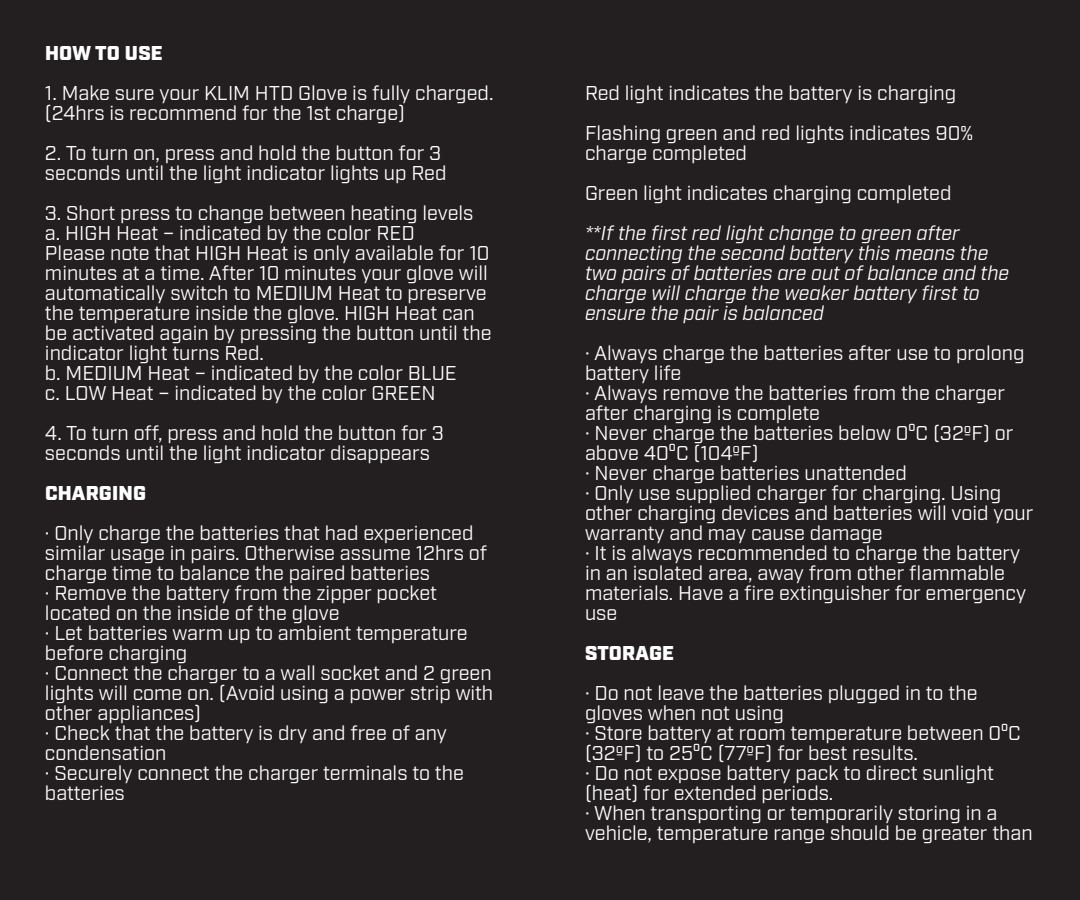
<style>
.page{position:relative;width:1080px;height:900px;background:#fff}
.page>*{position:absolute;margin:0;border:0;box-sizing:border-box;transform-origin:0 0}
.t1{font:20px/20px "Industry";color:#fff}
.t2{font:italic 20px/20px "Industry";color:#fff}
.t3{font:900 20px "Industry";letter-spacing:.01em;color:#fff}
</style>
<div class="page">
<div style="left:0;top:0;width:585px;height:900px;background:#231f20"></div>
<div style="left:495px;top:0;width:585px;height:900px;background:#231f20"></div>
<p class="t3" style="left:45px;top:41px;width:119px">HOW TO USE</p>
<p class="t1" style="left:45px;top:83px;width:450px">1. Make sure your KLIM HTD Glove is fully charged. (24hrs is recommend for the 1st charge)</p>
<p class="t1" style="left:45px;top:143px;width:403px">2. To turn on, press and hold the button for 3 seconds until the light indicator lights up Red</p>
<p class="t1" style="left:45px;top:203px;width:448px">3. Short press to change between heating levels a. HIGH Heat – indicated by the color RED<br>Please note that HIGH Heat is only available for 10 minutes at a time. After 10 minutes your glove will automatically switch to MEDIUM Heat to preserve the temperature inside the glove. HIGH Heat can be activated again by pressing the button until the indicator light turns Red.<br>b. MEDIUM Heat – indicated by the color BLUE<br>c. LOW Heat – indicated by the color GREEN</p>
<p class="t1" style="left:45px;top:423px;width:400px">4. To turn off, press and hold the button for 3 seconds until the light indicator disappears</p>
<p class="t3" style="left:45px;top:481px;width:102px">CHARGING</p>
<p class="t1" style="left:45px;top:523px;width:450px">· Only charge the batteries that had experienced similar usage in pairs. Otherwise assume 12hrs of charge time to balance the paired batteries<br>· Remove the battery from the zipper pocket located on the inside of the glove<br>· Let batteries warm up to ambient temperature before charging<br>· Connect the charger to a wall socket and 2 green lights will come on. (Avoid using a power strip with other appliances)<br>· Check that the battery is dry and free of any condensation<br>· Securely connect the charger terminals to the batteries</p>
<p class="t1" style="left:585px;top:73px;width:390px;line-height:40px">Red light indicates the battery is charging<br>Flashing green and red lights indicates 90%</p>
<p class="t1" style="left:585px;top:133px;width:368px;line-height:40px">charge completed<br>Green light indicates charging completed</p>
<p class="t2" style="left:585px;top:223px;width:426px">**If the first red light change to green after connecting the second battery this means the two pairs of batteries are out of balance and the charge will charge the weaker battery first to ensure the pair is balanced</p>
<p class="t1" style="left:585px;top:343px;width:450px">· Always charge the batteries after use to prolong battery life<br>· Always remove the batteries from the charger after charging is complete<br>· Never charge the batteries below 0⁰C (32ºF) or above 40⁰C (104ºF)<br>· Never charge batteries unattended<br>· Only use supplied charger for charging. Using other charging devices and batteries will void your warranty and may cause damage<br>· It is always recommended to charge the battery in an isolated area, away from other flammable materials. Have a fire extinguisher for emergency use</p>
<p class="t3" style="left:585px;top:641px;width:90px">STORAGE</p>
<p class="t1" style="left:585px;top:683px;width:449px">· Do not leave the batteries plugged in to the gloves when not using<br>· Store battery at room temperature between 0⁰C (32ºF) to 25⁰C (77ºF) for best results.<br>· Do not expose battery pack to direct sunlight (heat) for extended periods.<br>· When transporting or temporarily storing in a vehicle, temperature range should be greater than</p>
</div>
